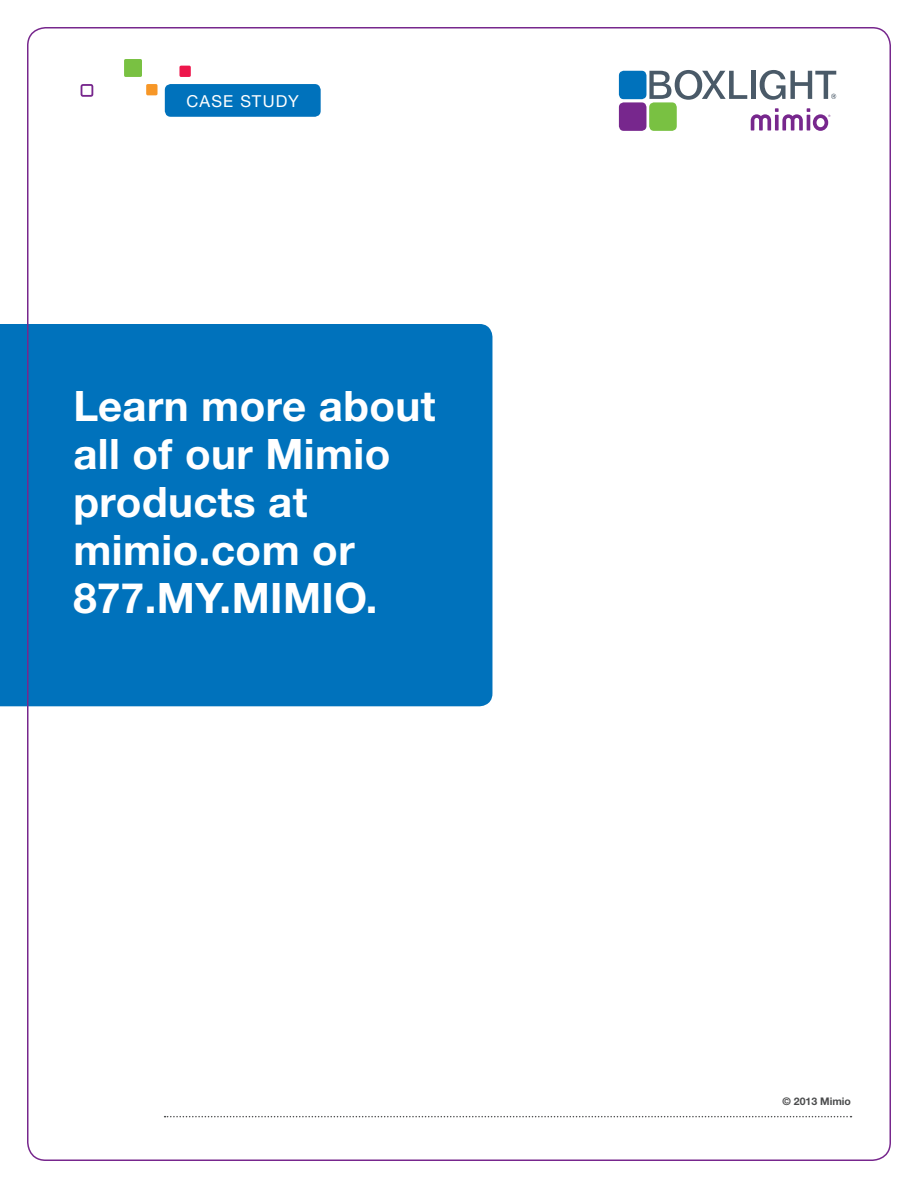
<style>
.page{position:relative;width:918px;height:1188px;background:#fff}
.page>*{position:absolute;margin:0;border:0;box-sizing:border-box;transform-origin:0 0}
.Subtitle{font:700 42px/48px "Helvetica Neue LTW1 G";letter-spacing:.01em;color:#fff}
.t1{font:16.5px "Helvetica Neue LTW1 G";letter-spacing:.075em;color:#fff}
.Subtitle-2{font:700 10.5px "Helvetica Neue LTW1 G";color:#4b4c4d}
</style>
<div class="page">
<svg style="left:649px;top:70px;width:98px;height:30px"></svg>
<hr style="left:751px;top:71px;width:4px;height:28px;background:#4a5a68">
<svg style="left:760px;top:70px;width:76px;height:30px"></svg>
<div style="left:619px;top:71px;width:27px;height:28px;background:#0072bc;border-radius:5px"></div>
<div style="left:619px;top:102px;width:27px;height:29px;background:#77278d;border-radius:5px"></div>
<div style="left:649px;top:102px;width:28px;height:29px;background:#79c142;border-radius:5px"></div>
<svg style="left:751px;top:108px;width:79px;height:23px"></svg>
<svg style="left:165px;top:1116px;width:687px;height:1px"></svg>
<div style="left:0;top:324px;width:492px;height:382px;background:#0072bc"></div>
<div style="left:124px;top:59px;width:18px;height:18px;background:#79c142;border-radius:2px"></div>
<div style="left:146px;top:84px;width:12px;height:11px;background:#f79727;border-radius:2px"></div>
<div style="left:179px;top:66px;width:12px;height:11px;background:#ed164b;border-radius:2px"></div>
<div style="left:81px;top:84px;width:12px;height:13px;border:2px solid #77278d;border-radius:2px"></div>
<div style="left:165px;top:84px;width:156px;height:33px;background:#0072bc;border-radius:6px"></div>
<p class="t1" style="left:187px;top:91px;width:114px">CASE STUDY</p>
<p class="Subtitle" style="left:73px;top:382px;width:364px">Learn more about all of our Mimio products at mimio.com or<br>877.MY.MIMIO.</p>
<p class="Subtitle-2" style="left:783px;top:1095px;width:70px">© 2013 Mimio</p>
</div>
